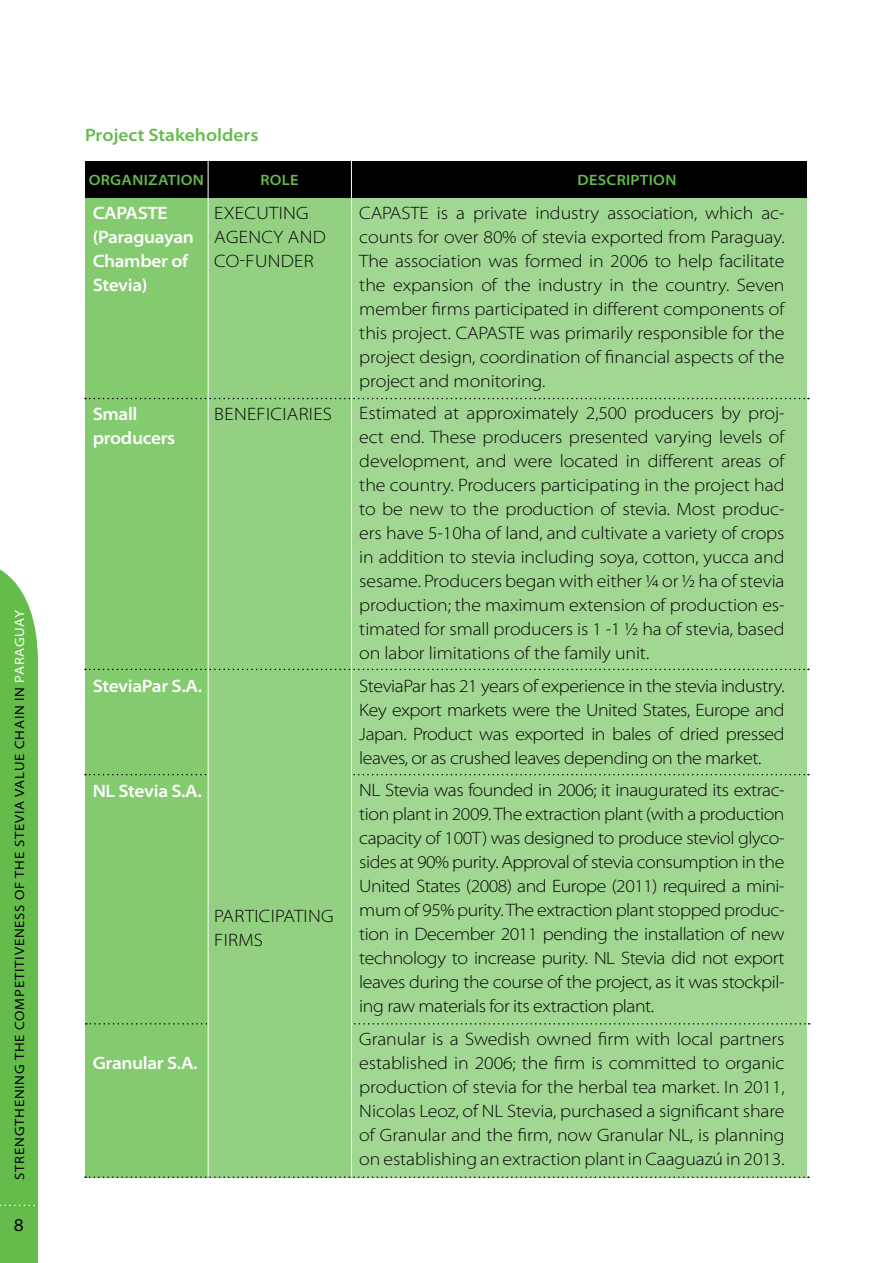
<style>
.page{position:relative;width:893px;height:1263px;background:#fff}
.page>*{position:absolute;margin:0;border:0;box-sizing:border-box;transform-origin:0 0}
.t1{font:300 semi-expanded 18px/24px "Myriad Pro";letter-spacing:-.005em;color:#000;text-align:justify}
.t2{font:600 semi-expanded 18px/24px "Myriad Pro";letter-spacing:-.02em;color:#fff}
.t3{font:600 semi-expanded 18px "Myriad Pro";color:#65bc4b}
.t4{font:semi-expanded 18px "Myriad Pro";color:#000}
.t5{font:600 semi-expanded 15px "Myriad Pro";color:#65bc4b}
.t6{font:semi-expanded 13.5px "Myriad Pro";letter-spacing:.06em;color:#000}
.s1{color:#fff}
</style>
<div class="page">
<div style="left:0;top:569px;width:39px;height:694px;background:#65bc4b"></div>
<div style="left:85px;top:198px;width:722px;height:980px;background:#84ca6f"></div>
<div style="left:208px;top:198px;width:599px;height:980px;background:#93d081"></div>
<div style="left:351px;top:198px;width:456px;height:980px;background:#a2d793"></div>
<div style="left:85px;top:161px;width:722px;height:37px;background:#000"></div>
<svg style="left:86px;top:1023px;width:724px;height:1px"></svg>
<svg style="left:85px;top:398px;width:724px;height:1px"></svg>
<svg style="left:85px;top:669px;width:724px;height:1px"></svg>
<svg style="left:85px;top:774px;width:724px;height:1px"></svg>
<div style="left:208px;top:725px;width:143px;height:427px;background:#93d081"></div>
<svg style="left:85px;top:1176px;width:724px;height:2px"></svg>
<hr style="left:208px;top:160px;width:1px;height:1016px;background:#fff">
<hr style="left:351px;top:160px;width:1px;height:1016px;background:#fff">
<p class="t6" style="left:11px;top:1180px;width:571px;rotate:-90deg">STRENGTHENING THE COMPETITIVENESS OF THE STEVIA VALUE CHAIN IN <span class="s1">Paraguay</span></p>
<p class="t4" style="left:14px;top:1213px;width:12px">8</p>
<p class="t3" style="left:85px;top:123px;width:175px">Project Stakeholders</p>
<p class="t5" style="left:89px;top:171px;width:11px">organi</p>
<p class="t5" style="left:148px;top:171px;width:20px">zation</p>
<p class="t5" style="left:260px;top:171px;width:11px">role</p>
<p class="t5" style="left:577px;top:171px;width:10px">description</p>
<p class="t2" style="left:93px;top:200px;width:103px">CAPASTE (Paraguayan<br>Chamber of<br>Stevia)</p>
<p class="t1" style="left:214px;top:201px;width:32px">Executing agency</p>
<p class="t1" style="left:288px;top:225px;width:14px">and</p>
<p class="t1" style="left:214px;top:249px;width:44px">co-funder</p>
<p class="t2" style="left:93px;top:401px;width:84px">Small producers</p>
<p class="t1" style="left:214px;top:401px;width:20px">Beneficiaries</p>
<p class="t2" style="left:93px;top:673px;width:111px">SteviaPar S.A.</p>
<p class="t2" style="left:93px;top:778px;width:111px">NL Stevia S.A.</p>
<p class="t1" style="left:214px;top:904px;width:19px">Participating firms</p>
<p class="t2" style="left:93px;top:1050px;width:106px">Granular S.A.</p>
<p class="t1" style="left:359px;top:201px;width:427px">CAPASTE is a private industry association, which ac&shy;counts for over 80% of stevia exported from Paraguay.<br>The association was formed in 2006 to help facilitate the expansion of the industry in the country. Seven member firms participated in different components of this project. CAPASTE was primarily responsible for the project design, coordination of financial aspects of the project and monitoring.</p>
<p class="t1" style="left:359px;top:401px;width:427px">Estimated at approximately 2,500 producers by proj&shy;ect end. These producers presented varying levels of development, and were located in different areas of the country. Producers participating in the project had to be new to the production of stevia. Most produc&shy;ers have 5-10ha of land, and cultivate a variety of crops in addition to stevia including soya, cotton, yucca and sesame. Producers began with either ¼ or ½ ha of stevia production; the maximum extension of production es&shy;timated for small producers is 1 -1 ½ ha of stevia, based on labor limitations of the family unit.</p>
<p class="t1" style="left:359px;top:674px;width:427px">SteviaPar has 21 years of experience in the stevia industry.<br>Key export markets were the United States, Europe and Japan. Product was exported in bales of dried pressed leaves, or as crushed leaves depending on the market.</p>
<p class="t1" style="left:359px;top:778px;width:427px">NL Stevia was founded in 2006; it inaugurated its extrac&shy;tion plant in 2009. The extraction plant (with a production capacity of 100T) was designed to produce steviol glyco&shy;sides at 90% purity. Approval of stevia consumption in the United States (2008) and Europe (2011) required a mini&shy;mum of 95% purity. The extraction plant stopped produc&shy;tion in December 2011 pending the installation of new technology to increase purity. NL Stevia did not export leaves during the course of the project, as it was stockpil&shy;ing raw materials for its extraction plant.</p>
<p class="t1" style="left:359px;top:1027px;width:427px">Granular is a Swedish owned firm with local partners established in 2006; the firm is committed to organic production of stevia for the herbal tea market. In 2011, Nicolas Leoz, of NL Stevia, purchased a significant share of Granular and the firm, now Granular NL, is planning on establishing an extraction plant in Caaguazú in 2013.</p>
</div>
